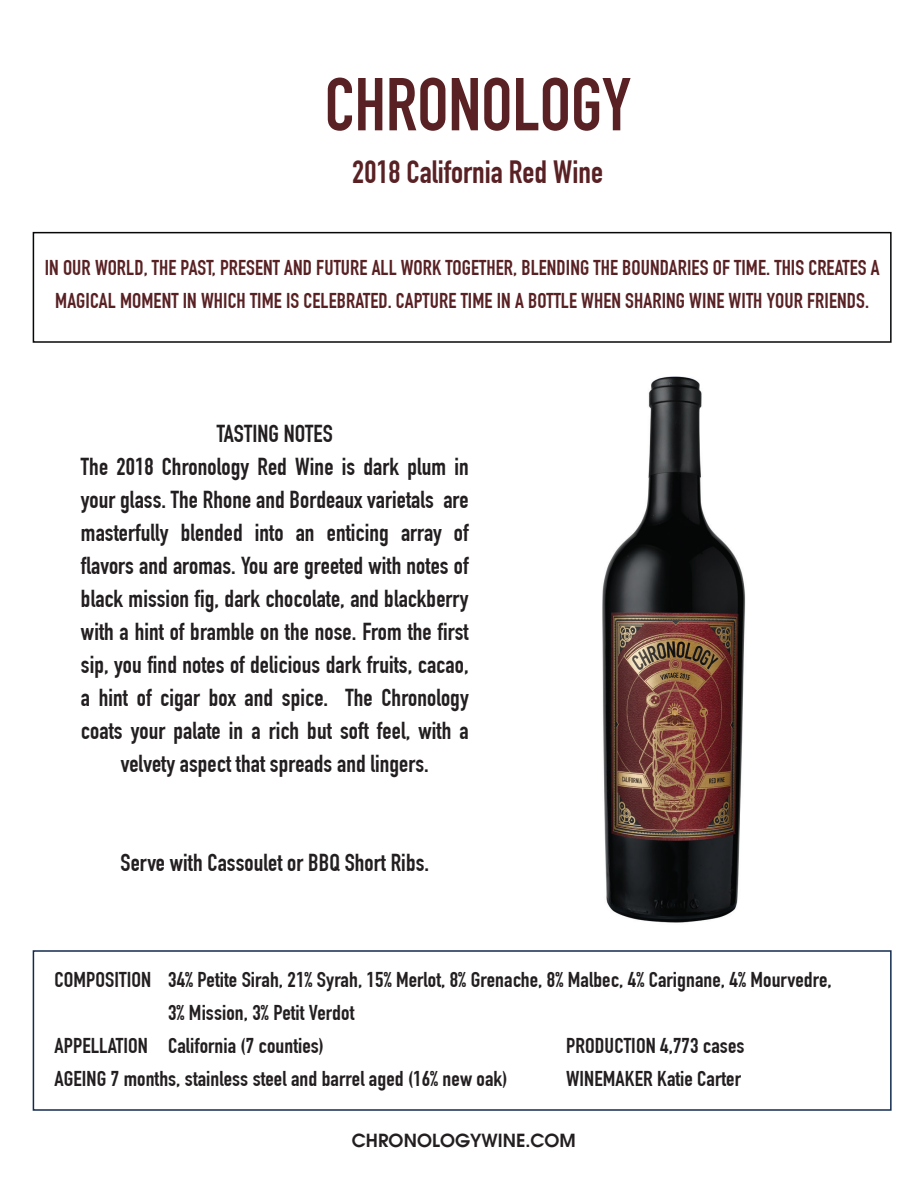
<style>
.page{position:relative;width:918px;height:1188px;background:#fff}
.page>*{position:absolute;margin:0;border:0;box-sizing:border-box;transform-origin:0 0}
.t1{font:700 73.5px "DIN Condensed";color:#592124}
.t2{font:700 31.5px "DIN Condensed";color:#592124}
.t3{font:700 24px/33px "DIN Condensed";letter-spacing:.005em;color:#231f20;text-align:center}
.t4{font:700 21px "DIN Condensed";letter-spacing:.005em;color:#231f20;scale:1.08 1}
.t5{font:700 21px/33px "DIN Condensed";letter-spacing:.005em;color:#592124;text-align:center}
.t6{font:600 18px "Avant Garde";color:#231f20}
</style>
<div class="page">
<div style="left:33px;top:232px;width:859px;height:111px;border:2px solid #060708"></div>
<div style="left:33px;top:950px;width:859px;height:161px;border:2px solid #122a4e"></div>
<img style="left:602px;top:376px;width:144px;height:547px">
<h1 class="t1" style="left:325px;top:61px;width:308px">CHRONOLOGY</h1>
<h2 class="t2" style="left:352px;top:153px;width:252px">2018 California Red Wine</h2>
<p class="t5" style="left:45px;top:251px;width:836px">IN OUR WORLD, THE PAST, PRESENT AND FUTURE ALL WORK TOGETHER, BLENDING THE BOUNDARIES OF TIME. THIS CREATES A<br>MAGICAL MOMENT IN WHICH TIME IS CELEBRATED. CAPTURE TIME IN A BOTTLE WHEN SHARING WINE WITH YOUR FRIENDS.</p>
<p class="t3" style="left:81px;top:417px;width:389px">TASTING NOTES<br>The 2018 Chronology Red Wine is dark plum in your glass. The Rhone and Bordeaux varietals are masterfully blended into an enticing array of flavors and aromas. You are greeted with notes of black mission fig, dark chocolate, and blackberry with a hint of bramble on the nose. From the first sip, you find notes of delicious dark fruits, cacao, a hint of cigar box and spice. The Chronology coats your palate in a rich but soft feel, with a velvety aspect that spreads and lingers.</p>
<p class="t3" style="left:121px;top:846px;width:310px">Serve with Cassoulet or BBQ Short Ribs.</p>
<p class="t4" style="left:54px;top:967px;width:721px">COMPOSITION 34% Petite Sirah, 21% Syrah, 15% Merlot, 8% Grenache, 8% Malbec, 4% Carignane, 4% Mourvedre,</p>
<p class="t4" style="left:168px;top:1000px;width:174px">3% Mission, 3% Petit Verdot</p>
<p class="t4" style="left:54px;top:1033px;width:251px">APPELLATION California (7 counties)</p>
<p class="t4" style="left:566px;top:1033px;width:167px">PRODUCTION 4,773 cases</p>
<p class="t4" style="left:54px;top:1066px;width:421px">AGEING 7 months, stainless steel and barrel aged (16% new oak)</p>
<p class="t4" style="left:566px;top:1066px;width:164px">WINEMAKER Katie Carter</p>
<p class="t6" style="left:352px;top:1129px;width:225px">CHRONOLOGYWINE.COM</p>
</div>
